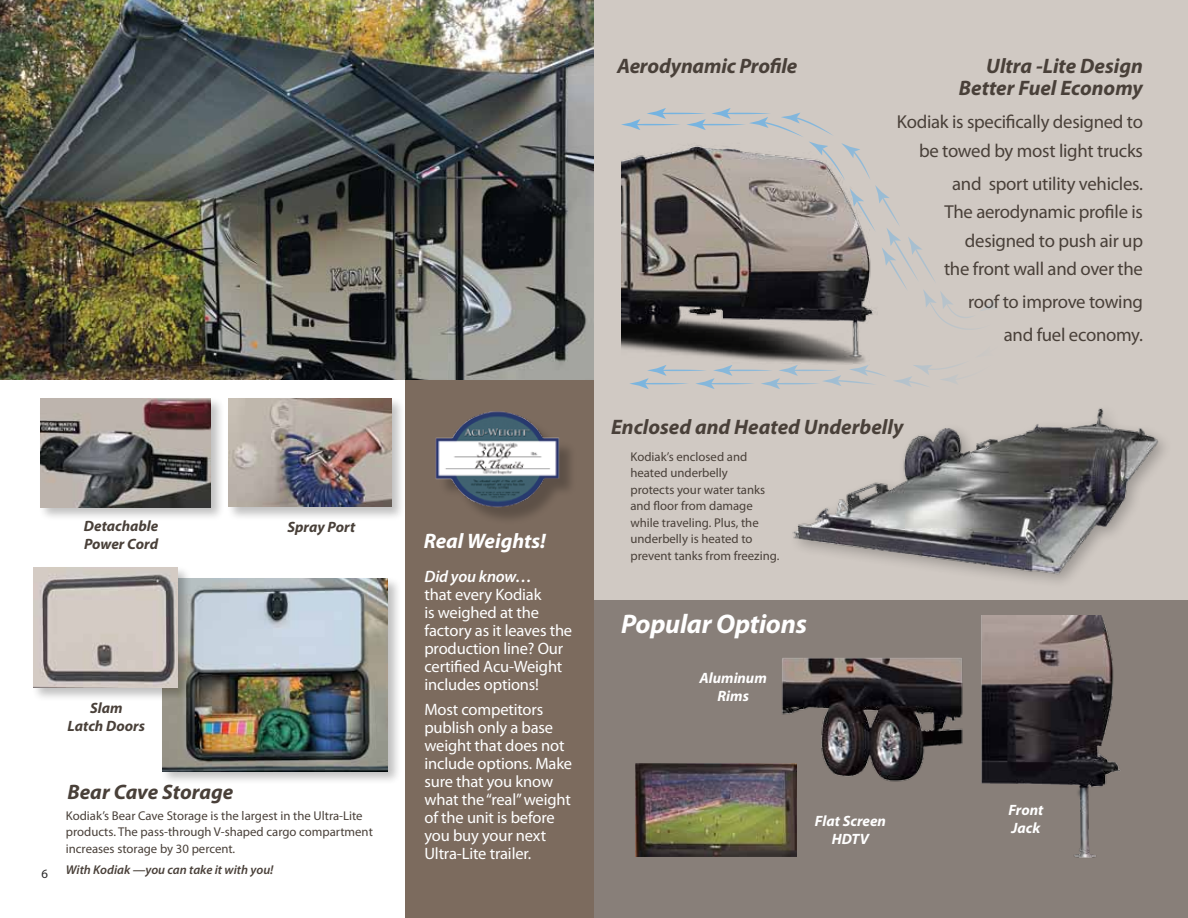
<style>
.page{position:relative;width:1188px;height:918px;background:#fff}
.page>*{position:absolute;margin:0;border:0;box-sizing:border-box;transform-origin:0 0}
.t1{font:italic 700 27px "Myriad Pro";letter-spacing:-.01em;color:#fff}
.t2{font:italic 700 21px/22px "Myriad Pro";color:#494039;text-align:right}
.t3{font:italic 700 21px "Myriad Pro";color:#fff}
.t4{font:18.75px/28.5px "Myriad Pro";letter-spacing:-.015em;color:#494039;text-align:right}
.t5{font:16.5px/18px "Myriad Pro";letter-spacing:-.01em;color:#fff}
.t6{font:italic 600 16.5px "Myriad Pro";letter-spacing:-.01em;color:#fff}
.t7{font:italic 700 15px/18px "Myriad Pro";color:#494039}
.t8{font:italic 700 15px/18px "Myriad Pro";color:#fff;text-align:center}
.t9{font:12.75px/16.5px "Myriad Pro";color:#494039}
.t10{font:italic 600 12.75px "Myriad Pro";color:#494039}
.t11{font:12.75px "Myriad Pro";color:#292829}
</style>
<div class="page">
<div style="left:594px;top:0;width:594px;height:600px;background:#d0c9c3"></div>
<div style="left:405px;top:378px;width:189px;height:540px;background:#7c6b5e"></div>
<div style="left:594px;top:600px;width:594px;height:318px;background:#887f79"></div>
<img style="left:778px;top:658px;width:185px;height:158px">
<img style="left:981px;top:615px;width:140px;height:243px">
<img style="left:635px;top:764px;width:161px;height:92px">
<div style="left:160px;top:577px;width:242px;height:209px;background:#000;opacity:.25"></div>
<img style="left:162px;top:579px;width:226px;height:192px">
<div style="left:227px;top:396px;width:179px;height:125px;background:#000;opacity:.25"></div>
<img style="left:229px;top:398px;width:163px;height:109px">
<div style="left:38px;top:396px;width:187px;height:126px;background:#000;opacity:.25"></div>
<img style="left:40px;top:399px;width:171px;height:108px">
<div style="left:32px;top:565px;width:160px;height:137px;background:#000;opacity:.25"></div>
<img style="left:34px;top:567px;width:143px;height:120px">
<img style="left:0;top:0;width:594px;height:379px">
<div style="left:439px;top:414px;width:138px;height:111px;background:#000;opacity:.25"></div>
<img style="left:435px;top:411px;width:127px;height:97px">
<img style="left:792px;top:408px;width:373px;height:174px">
<img style="left:621px;top:330px;width:244px;height:34px">
<svg style="left:630px;top:365px;width:255px;height:24px"></svg>
<svg style="left:621px;top:108px;width:367px;height:222px"></svg>
<svg style="left:894px;top:363px;width:69px;height:24px"></svg>
<p class="t7" style="left:84px;top:517px;width:76px">Detachable<br>Power Cord</p>
<p class="t7" style="left:287px;top:518px;width:69px">Spray Port</p>
<p class="t7" style="left:68px;top:699px;width:79px;text-align:center">Slam<br>Latch Doors</p>
<p class="t11" style="left:41px;top:866px;width:8px">6</p>
<h2 class="t2" style="left:67px;top:780px;width:167px">Bear Cave Storage</h2>
<p class="t9" style="left:66px;top:807px;width:309px">Kodiak’s Bear Cave Storage is the largest in the Ultra-Lite products. The pass-through V-shaped cargo compartment increases storage by 30 percent.</p>
<p class="t10" style="left:66px;top:861px;width:209px">With Kodiak —you can take it with you!</p>
<h2 class="t3" style="left:424px;top:527px;width:124px">Real Weights!</h2>
<p class="t6" style="left:424px;top:566px;width:109px">Did you know…</p>
<p class="t5" style="left:424px;top:585px;width:149px">that every Kodiak<br>is weighed at the factory as it leaves the production line? Our certified Acu-Weight includes options!</p>
<p class="t5" style="left:424px;top:700px;width:149px">Most competitors publish only a base weight that does not include options. Make sure that you know what the “real” weight of the unit is before you buy your next<br>Ultra-Lite trailer.</p>
<h2 class="t2" style="left:617px;top:54px;width:182px">Aerodynamic Profile</h2>
<h2 class="t2" style="left:959px;top:54px;width:187px">Ultra -Lite Design<br>Better Fuel Economy</h2>
<h3 class="t4" style="left:897px;top:107px;width:248px">Kodiak is specifically designed to be towed by most light trucks</h3>
<h3 class="t4" style="left:944px;top:169px;width:200px">and sport utility vehicles.<br>The aerodynamic profile is designed to push air up the front wall and over the</h3>
<h3 class="t4" style="left:968px;top:285px;width:176px;line-height:33.2px">roof to improve towing and fuel economy.</h3>
<h2 class="t2" style="left:611px;top:415px;width:295px">Enclosed and Heated Underbelly</h2>
<p class="t9" style="left:630px;top:448px;width:150px">Kodiak’s enclosed and heated underbelly<br>protects your water tanks and floor from damage while traveling. Plus, the underbelly is heated to prevent tanks from freezing.</p>
<h1 class="t1" style="left:621px;top:606px;width:187px">Popular Options</h1>
<p class="t8" style="left:699px;top:668px;width:69px">Aluminum<br>Rims</p>
<p class="t8" style="left:815px;top:811px;width:73px">Flat Screen<br>HDTV</p>
<p class="t8" style="left:1008px;top:800px;width:37px;text-align:left">Front<br>Jack</p>
</div>
